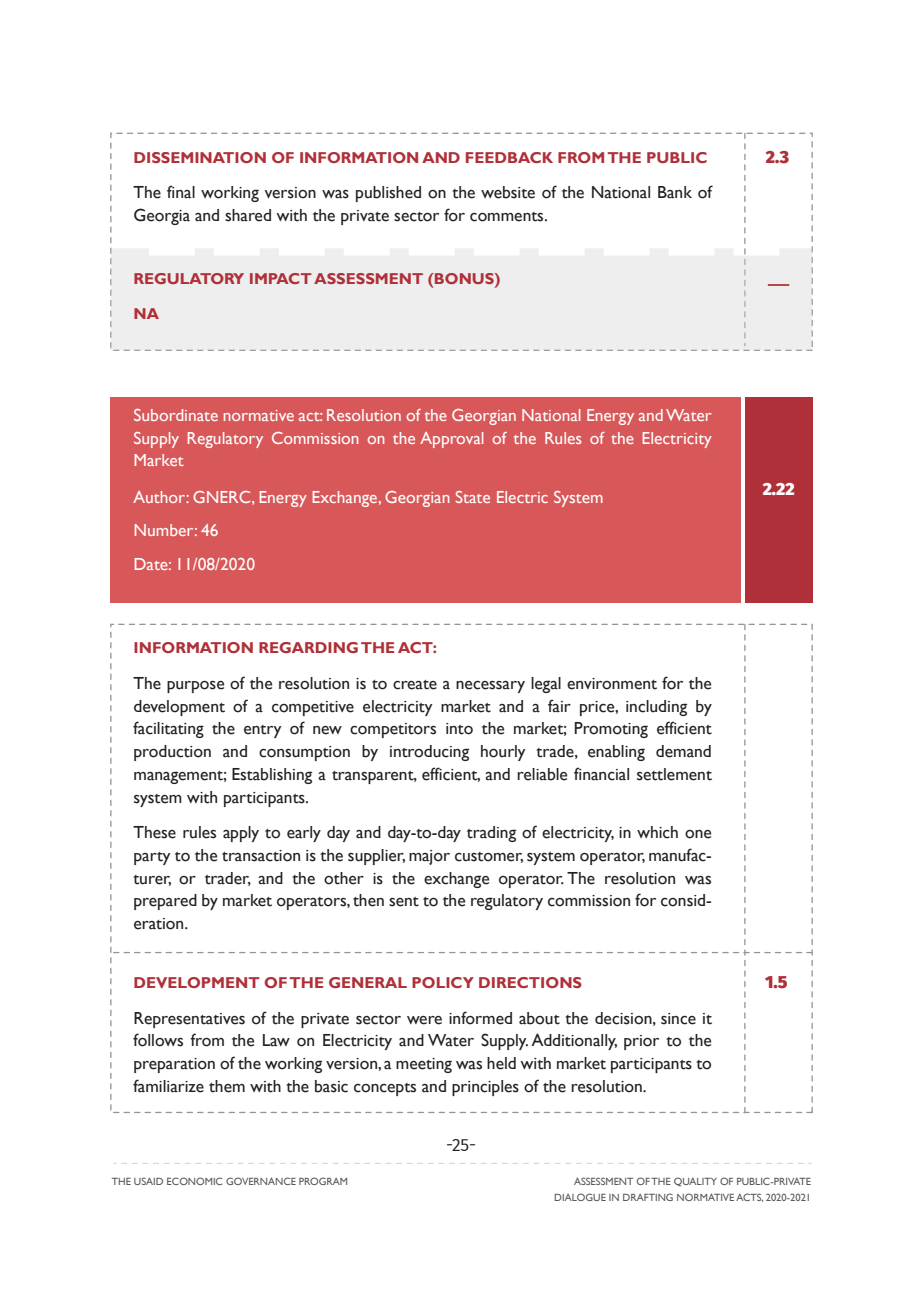
<style>
.page{position:relative;width:923px;height:1295px;background:#fff}
.page>*{position:absolute;margin:0;border:0;box-sizing:border-box;transform-origin:0 0}
.t1{font:17.5px/22.8px "Gill Sans";color:#231f20;text-align:justify}
.t2{font:17.5px/22.8px "Gill Sans";color:#fff;text-align:justify}
.t3{font:800 17.5px "Fira GO";color:#af3038}
.t4{font:800 17.5px "Fira GO";color:#fff}
.t5{font:17.5px "Fira GO";color:#231f20}
.t6{font:700 15.75px "Gill Sans";color:#af3038}
.t7{font:10.5px/15.8px "Gill Sans";color:#57585a;text-align:right}
</style>
<div class="page">
<div style="left:111px;top:397px;width:630px;height:206px;background:#d85758"></div>
<div style="left:745px;top:397px;width:67px;height:206px;background:#af3038"></div>
<svg style="left:111px;top:624px;width:701px;height:490px"></svg>
<svg style="left:110px;top:132px;width:703px;height:219px"></svg>
<svg style="left:744px;top:133px;width:1px;height:115px"></svg>
<div style="left:111px;top:248px;width:701px;height:102px;background:#eeeeef"></div>
<hr style="left:768px;top:284px;width:21px;height:2px;background:#af3038">
<svg style="left:122px;top:1163px;width:689px;height:1px"></svg>
<p class="t6" style="left:133px;top:148px;width:575px">DISSEMINATION OF INFORMATION AND FEEDBACK FROM THE PUBLIC</p>
<p class="t1" style="left:133px;top:181px;width:580px">The final working version was published on the website of the National Bank of<br>Georgia and shared with the private sector for comments.</p>
<p class="t6" style="left:133px;top:269px;width:368px">REGULATORY IMPACT ASSESSMENT (BONUS)</p>
<p class="t6" style="left:133px;top:305px;width:27px">NA</p>
<p class="t2" style="left:133px;top:404px;width:580px">Subordinate normative act: Resolution of the Georgian National Energy and Water Supply Regulatory Commission on the Approval of the Rules of the Electricity Market</p>
<p class="t2" style="left:133px;top:481px;width:471px;line-height:33.2px;text-align:left">Author: GNERC, Energy Exchange, Georgian State Electric System<br>Number: 46<br>Date: 11/08/2020</p>
<p class="t6" style="left:133px;top:638px;width:305px">INFORMATION REGARDING THE ACT:</p>
<p class="t1" style="left:133px;top:672px;width:580px">The purpose of the resolution is to create a necessary legal environment for the development of a competitive electricity market and a fair price, including by facilitating the entry of new competitors into the market; Promoting efficient production and consumption by introducing hourly trade, enabling demand management; Establishing a transparent, efficient, and reliable financial settlement system with participants.</p>
<p class="t1" style="left:133px;top:821px;width:580px">These rules apply to early day and day-to-day trading of electricity, in which one party to the transaction is the supplier, major customer, system operator, manufac&shy;turer, or trader, and the other is the exchange operator. The resolution was prepared by market operators, then sent to the regulatory commission for consid&shy;eration.</p>
<p class="t6" style="left:133px;top:973px;width:450px">DEVELOPMENT OF THE GENERAL POLICY DIRECTIONS</p>
<p class="t1" style="left:133px;top:1006px;width:580px">Representatives of the private sector were informed about the decision, since it follows from the Law on Electricity and Water Supply. Additionally, prior to the preparation of the working version, a meeting was held with market participants to familiarize them with the basic concepts and principles of the resolution.</p>
<p class="t5" style="left:446px;top:1134px;width:32px">-25-</p>
<p class="t3" style="left:766px;top:146px;width:25px">2.3</p>
<p class="t4" style="left:762px;top:479px;width:34px">2.22</p>
<p class="t3" style="left:765px;top:971px;width:24px">1.5</p>
<p class="t7" style="left:112px;top:1174px;width:238px">THE USAID ECONOMIC GOVERNANCE PROGRAM</p>
<p class="t7" style="left:554px;top:1174px;width:258px">ASSESSMENT OF THE QUALITY OF PUBLIC-PRIVATE<br>DIALOGUE IN DRAFTING NORMATIVE ACTS, 2020-2021</p>
</div>
